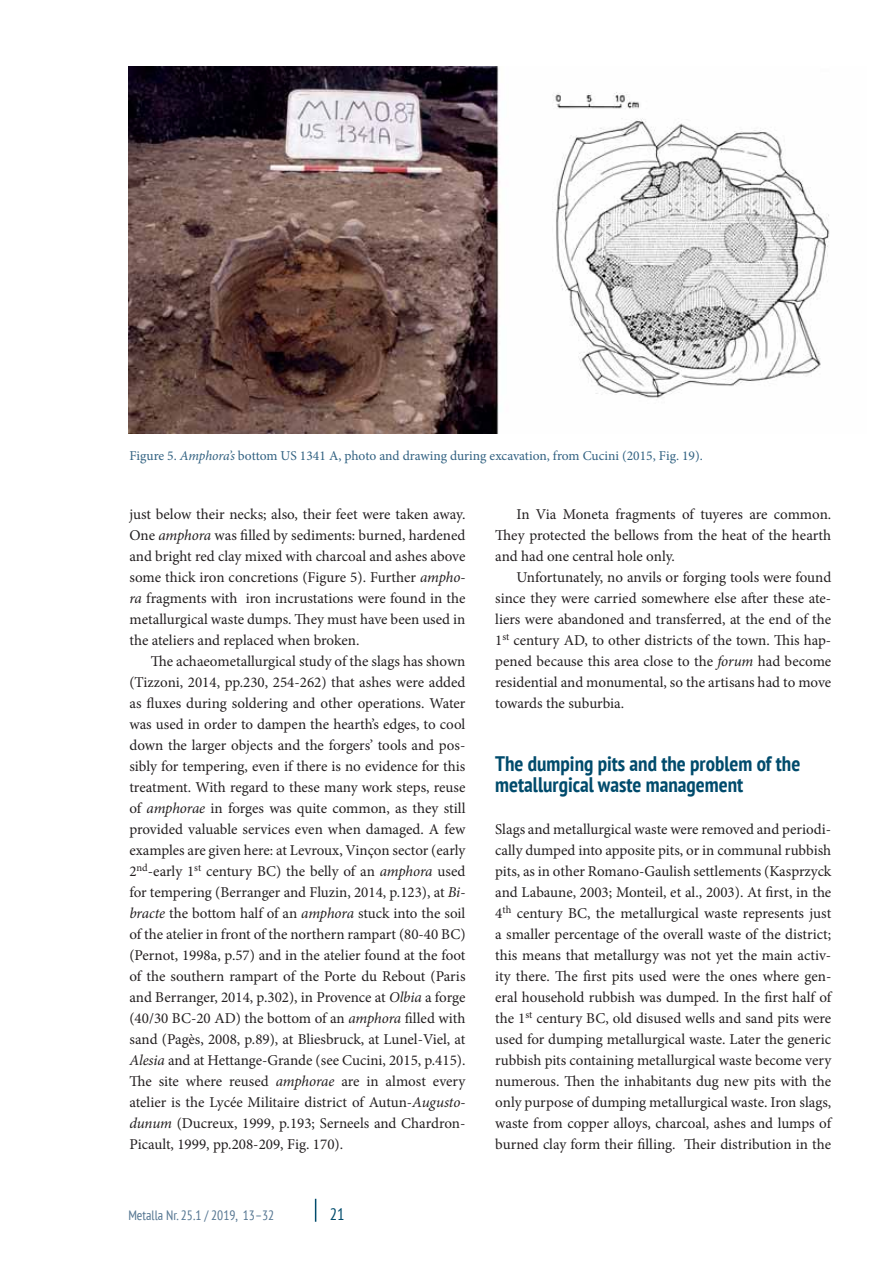
<style>
.page{position:relative;width:892px;height:1261px;background:#fff}
.page>*{position:absolute;margin:0;border:0;box-sizing:border-box;transform-origin:0 0}
.t1{font:700 condensed 21px/21px "PT Sans";color:#004b6c}
.t2{font:condensed 16.5px "PT Sans";color:#004b6c}
.t3{font:15px/21px "Minion Pro";color:#231f20;text-align:justify}
.t4{font:13.5px "Minion Pro";color:#316181}
.t5{font:condensed 13.5px "PT Sans";color:#547591}
.s1{font-style:italic}
</style>
<div class="page">
<svg style="left:315px;top:1198px;width:1px;height:23px"></svg>
<img style="left:128px;top:67px;width:702px;height:366px">
<p class="t4" style="left:129px;top:450px;width:575px">Figure 5. <span class="s1">Amphora’s</span> bottom US 1341 A, photo and drawing during excavation, from Cucini (2015, Fig. 19).</p>
<p class="t3" style="left:129px;top:505px;width:338px">just below their necks; also, their feet were taken away.<br>One <span class="s1">amphora</span> was filled by sediments: burned, hardened and bright red clay mixed with charcoal and ashes above some thick iron concretions (Figure 5). Further <span class="s1">ampho&shy;ra</span> fragments with iron incrustations were found in the metallurgical waste dumps. They must have been used in the ateliers and replaced when broken.</p>
<p class="t3" style="left:129px;top:652px;width:337px;text-indent:21px">The achaeometallurgical study of the slags has shown (Tizzoni, 2014, pp.230, 254-262) that ashes were added as fluxes during soldering and other operations. Water was used in order to dampen the hearth’s edges, to cool down the larger objects and the forgers’ tools and pos&shy;sibly for tempering, even if there is no evidence for this treatment. With regard to these many work steps, reuse of <span class="s1">amphorae</span> in forges was quite common, as they still provided valuable services even when damaged. A few examples are given here: at Levroux, Vinçon sector (early 2<sup>nd</sup>-early 1<sup>st</sup> century BC) the belly of an <span class="s1">amphora</span> used for tempering (Berranger and Fluzin, 2014, p.123), at <span class="s1">Bi&shy;bracte</span> the bottom half of an <span class="s1">amphora</span> stuck into the soil of the atelier in front of the northern rampart (80-40 BC) (Pernot, 1998a, p.57) and in the atelier found at the foot of the southern rampart of the Porte du Rebout (Paris and Berranger, 2014, p.302), in Provence at <span class="s1">Olbia</span> a forge (40/30 BC-20 AD) the bottom of an <span class="s1">amphora</span> filled with sand (Pagès, 2008, p.89), at Bliesbruck, at Lunel-Viel, at <span class="s1">Alesia</span> and at Hettange-Grande (see Cucini, 2015, p.415).<br>The site where reused <span class="s1">amphorae</span> are in almost every atelier is the Lycée Militaire district of Autun-<span class="s1">Augusto&shy;dunum</span> (Ducreux, 1999, p.193; Serneels and Chardron-Picault, 1999, pp.208-209, Fig. 170).</p>
<p class="t5" style="left:128px;top:1206px;width:147px">Metalla Nr. 25.1 / 2019, 13–32</p>
<p class="t2" style="left:330px;top:1203px;width:16px">21</p>
<p class="t3" style="left:495px;top:505px;width:337px;text-indent:21px">In Via Moneta fragments of tuyeres are common.<br>They protected the bellows from the heat of the hearth and had one central hole only.</p>
<p class="t3" style="left:495px;top:568px;width:337px;text-indent:21px">Unfortunately, no anvils or forging tools were found since they were carried somewhere else after these ate&shy;liers were abandoned and transferred, at the end of the 1<sup>st</sup> century AD, to other districts of the town. This hap&shy;pened because this area close to the <span class="s1">forum</span> had become residential and monumental, so the artisans had to move towards the suburbia.</p>
<h1 class="t1" style="left:495px;top:752px;width:306px">The dumping pits and the problem of the metallurgical waste management</h1>
<p class="t3" style="left:495px;top:820px;width:338px">Slags and metallurgical waste were removed and periodi&shy;cally dumped into apposite pits, or in communal rubbish pits, as in other Romano-Gaulish settlements (Kasprzyck and Labaune, 2003; Monteil, et al., 2003). At first, in the 4<sup>th</sup> century BC, the metallurgical waste represents just a smaller percentage of the overall waste of the district; this means that metallurgy was not yet the main activ&shy;ity there. The first pits used were the ones where gen&shy;eral household rubbish was dumped. In the first half of the 1<sup>st</sup> century BC, old disused wells and sand pits were used for dumping metallurgical waste. Later the generic rubbish pits containing metallurgical waste become very numerous. Then the inhabitants dug new pits with the only purpose of dumping metallurgical waste. Iron slags, waste from copper alloys, charcoal, ashes and lumps of burned clay form their filling. Their distribution in the</p>
</div>
